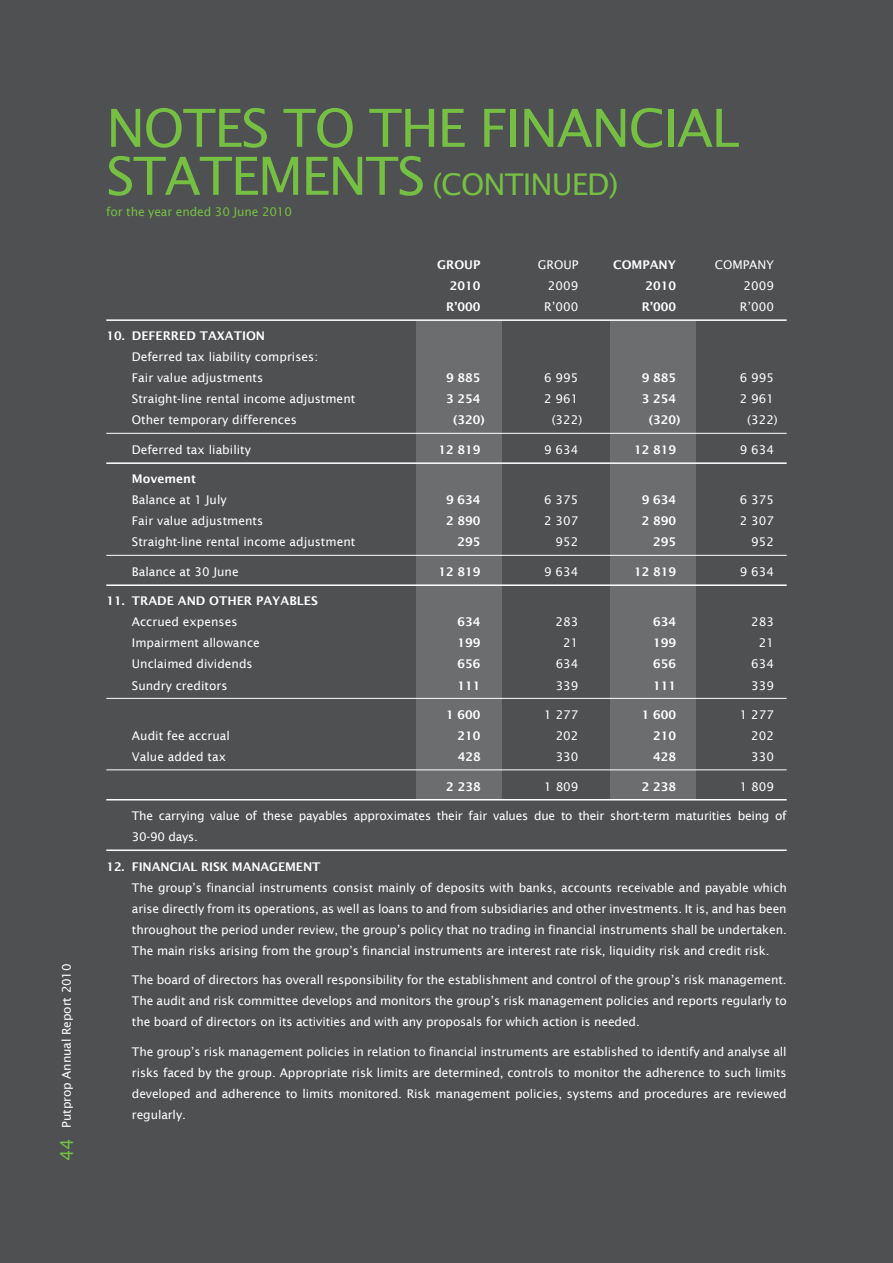
<style>
.page{position:relative;width:893px;height:1263px;background:#4e5051}
.page>*{position:absolute;margin:0;border:0;box-sizing:border-box;transform-origin:0 0}
.t1{font:52.5px/48px "Lucida Sans";letter-spacing:-.03em;color:#75c043}
.t2{font:30px "Lucida Sans";color:#75c043}
.t3{font:12px/21px "Lucida Sans";color:#fff;text-align:justify}
.t4{font:600 12px "Lucida Sans";color:#fff}
.t5{font:12px/21px "Lucida Sans";letter-spacing:-.02em;color:#fff}
.t6{font:12px "Lucida Sans";letter-spacing:-.01em;color:#75c043}
.s1{font-size:18px;color:#75c043}
.s2{font-size:30px}
</style>
<div class="page">
<div style="left:417px;top:320px;width:85px;height:479px;background:#6b6d6f"></div>
<div style="left:610px;top:320px;width:85px;height:479px;background:#6b6d6f"></div>
<hr style="left:106px;top:319px;width:681px;height:2px;background:#fff">
<hr style="left:106px;top:433px;width:681px;height:1px;background:#fff">
<hr style="left:106px;top:462px;width:681px;height:2px;background:#fff">
<hr style="left:106px;top:555px;width:681px;height:1px;background:#fff">
<hr style="left:106px;top:584px;width:681px;height:2px;background:#fff">
<hr style="left:106px;top:698px;width:681px;height:1px;background:#fff">
<hr style="left:106px;top:769px;width:681px;height:1px;background:#fff">
<hr style="left:106px;top:799px;width:681px;height:1px;background:#fff">
<hr style="left:106px;top:849px;width:681px;height:2px;background:#fff">
<p class="t3" style="left:56px;top:1161px;width:199px;rotate:-90deg"><span class="s1">44</span> Putprop Annual Report 2010</p>
<h1 class="t1" style="left:106px;top:104px;width:635px">NOTES TO THE FINANCIAL<br>STATEMENTS <span class="s2">(continued</span></h1>
<h2 class="t2" style="left:609px;top:167px;width:11px">)</h2>
<p class="t6" style="left:106px;top:205px;width:187px">for the year ended 30 June 2010</p>
<p class="t4" style="left:106px;top:329px;width:44px">10. DEFERRE</p>
<p class="t4" style="left:186px;top:329px;width:80px">D TAXATIO N</p>
<p class="t3" style="left:132px;top:347px;width:188px">Deferred tax liability comprises:<br>Fair value adjustments</p>
<p class="t4" style="left:437px;top:258px;width:10px">GROU</p>
<p class="t4" style="left:473px;top:258px;width:9px">P</p>
<p class="t3" style="left:538px;top:254px;width:42px">GROUP</p>
<p class="t4" style="left:613px;top:258px;width:64px">COM PANY</p>
<p class="t3" style="left:715px;top:254px;width:61px">COMPANY</p>
<p class="t4" style="left:450px;top:279px;width:32px">2010</p>
<p class="t3" style="left:548px;top:275px;width:32px">2009</p>
<p class="t4" style="left:645px;top:279px;width:32px">2010</p>
<p class="t3" style="left:744px;top:275px;width:32px">2009</p>
<p class="t4" style="left:446px;top:300px;width:36px">R’000</p>
<p class="t3" style="left:544px;top:296px;width:36px">R’000</p>
<p class="t4" style="left:642px;top:300px;width:36px">R’000</p>
<p class="t3" style="left:740px;top:296px;width:36px">R’000</p>
<p class="t4" style="left:446px;top:371px;width:36px">9 885</p>
<p class="t3" style="left:544px;top:368px;width:36px">6 995</p>
<p class="t4" style="left:642px;top:371px;width:36px">9 885</p>
<p class="t3" style="left:740px;top:368px;width:36px">6 995</p>
<p class="t3" style="left:132px;top:389px;width:225px">Straight-line rental income adjustment</p>
<p class="t4" style="left:446px;top:392px;width:36px">3 254</p>
<p class="t3" style="left:544px;top:389px;width:36px">2 961</p>
<p class="t4" style="left:642px;top:392px;width:36px">3 254</p>
<p class="t3" style="left:740px;top:389px;width:36px">2 961</p>
<p class="t3" style="left:132px;top:410px;width:166px">Other temporary differences</p>
<p class="t4" style="left:453px;top:413px;width:33px">(320)</p>
<p class="t3" style="left:552px;top:410px;width:32px">(322)</p>
<p class="t4" style="left:649px;top:413px;width:33px">(320)</p>
<p class="t3" style="left:747px;top:410px;width:32px">(322)</p>
<p class="t3" style="left:132px;top:439px;width:121px">Deferred tax liability</p>
<p class="t4" style="left:438px;top:443px;width:44px">12 819</p>
<p class="t3" style="left:544px;top:439px;width:36px">9 634</p>
<p class="t4" style="left:634px;top:443px;width:44px">12 819</p>
<p class="t3" style="left:740px;top:439px;width:36px">9 634</p>
<p class="t4" style="left:132px;top:472px;width:66px">Movement</p>
<p class="t3" style="left:132px;top:490px;width:96px">Balance at 1 July</p>
<p class="t4" style="left:446px;top:493px;width:36px">9 634</p>
<p class="t3" style="left:544px;top:490px;width:36px">6 375</p>
<p class="t4" style="left:642px;top:493px;width:36px">9 634</p>
<p class="t3" style="left:740px;top:490px;width:36px">6 375</p>
<p class="t3" style="left:132px;top:511px;width:133px">Fair value adjustments</p>
<p class="t4" style="left:446px;top:514px;width:36px">2 890</p>
<p class="t3" style="left:544px;top:511px;width:36px">2 307</p>
<p class="t4" style="left:642px;top:514px;width:36px">2 890</p>
<p class="t3" style="left:740px;top:511px;width:36px">2 307</p>
<p class="t3" style="left:132px;top:532px;width:225px">Straight-line rental income adjustment</p>
<p class="t4" style="left:458px;top:535px;width:25px">295</p>
<p class="t3" style="left:556px;top:532px;width:24px">952</p>
<p class="t4" style="left:653px;top:535px;width:25px">295</p>
<p class="t3" style="left:751px;top:532px;width:24px">952</p>
<p class="t3" style="left:132px;top:561px;width:108px">Balance at 30 June</p>
<p class="t4" style="left:438px;top:565px;width:44px">12 819</p>
<p class="t3" style="left:544px;top:561px;width:36px">9 634</p>
<p class="t4" style="left:634px;top:565px;width:44px">12 819</p>
<p class="t3" style="left:740px;top:561px;width:36px">9 634</p>
<p class="t4" style="left:106px;top:594px;width:130px">11. TRADE AND OTHER</p>
<p class="t4" style="left:256px;top:594px;width:56px">PAYABLES</p>
<p class="t3" style="left:132px;top:612px;width:107px">Accrued expenses</p>
<p class="t4" style="left:458px;top:615px;width:25px">634</p>
<p class="t3" style="left:556px;top:612px;width:24px">283</p>
<p class="t4" style="left:653px;top:615px;width:25px">634</p>
<p class="t3" style="left:751px;top:612px;width:24px">283</p>
<p class="t3" style="left:132px;top:633px;width:129px">Impairment allowance</p>
<p class="t4" style="left:458px;top:636px;width:25px">199</p>
<p class="t3" style="left:563px;top:633px;width:17px">21</p>
<p class="t4" style="left:653px;top:636px;width:25px">199</p>
<p class="t3" style="left:759px;top:633px;width:17px">21</p>
<p class="t3" style="left:132px;top:654px;width:122px">Unclaimed dividends</p>
<p class="t4" style="left:458px;top:657px;width:25px">656</p>
<p class="t3" style="left:556px;top:654px;width:24px">634</p>
<p class="t4" style="left:653px;top:657px;width:25px">656</p>
<p class="t3" style="left:751px;top:654px;width:24px">634</p>
<p class="t3" style="left:132px;top:675px;width:97px">Sundry creditors</p>
<p class="t4" style="left:458px;top:678px;width:25px">111</p>
<p class="t3" style="left:556px;top:675px;width:24px">339</p>
<p class="t4" style="left:653px;top:678px;width:25px">111</p>
<p class="t3" style="left:751px;top:675px;width:24px">339</p>
<p class="t4" style="left:446px;top:708px;width:36px">1 600</p>
<p class="t3" style="left:544px;top:704px;width:36px">1 277</p>
<p class="t4" style="left:642px;top:708px;width:36px">1 600</p>
<p class="t3" style="left:740px;top:704px;width:36px">1 277</p>
<p class="t3" style="left:132px;top:725px;width:99px">Audit fee accrual</p>
<p class="t4" style="left:458px;top:729px;width:25px">210</p>
<p class="t3" style="left:556px;top:725px;width:24px">202</p>
<p class="t4" style="left:653px;top:729px;width:25px">210</p>
<p class="t3" style="left:751px;top:725px;width:24px">202</p>
<p class="t3" style="left:132px;top:746px;width:96px">Value added tax</p>
<p class="t4" style="left:458px;top:750px;width:25px">428</p>
<p class="t3" style="left:556px;top:746px;width:24px">330</p>
<p class="t4" style="left:653px;top:750px;width:25px">428</p>
<p class="t3" style="left:751px;top:746px;width:24px">330</p>
<p class="t4" style="left:446px;top:779px;width:36px">2 238</p>
<p class="t3" style="left:544px;top:776px;width:36px">1 809</p>
<p class="t4" style="left:642px;top:779px;width:36px">2 238</p>
<p class="t3" style="left:740px;top:776px;width:36px">1 809</p>
<p class="t5" style="left:132px;top:805px;width:656px">The carrying value of these payables approximates their fair values due to their short-term maturities being of<br>30-90 days.</p>
<p class="t4" style="left:106px;top:859px;width:103px">12. FI NANCIAL RISK</p>
<p class="t4" style="left:232px;top:859px;width:47px">MANAGEME</p>
<p class="t4" style="left:303px;top:859px;width:19px">NT</p>
<p class="t3" style="left:132px;top:877px;width:656px">The group’s financial instruments consist mainly of deposits with banks, accounts receivable and payable which arise directly from its operations, as well as loans to and from subsidiaries and other investments. It is, and has been throughout the period under review, the group’s policy that no trading in financial instruments shall be undertaken.<br>The main risks arising from the group’s financial instruments are interest rate risk, liquidity risk and credit risk.</p>
<p class="t3" style="left:132px;top:969px;width:656px">The board of directors has overall responsibility for the establishment and control of the group’s risk management.<br>The audit and risk committee develops and monitors the group’s risk management policies and reports regularly to the board of directors on its activities and with any proposals for which action is needed.</p>
<p class="t3" style="left:132px;top:1041px;width:656px">The group’s risk management policies in relation to financial instruments are established to identify and analyse all risks faced by the group. Appropriate risk limits are determined, controls to monitor the adherence to such limits developed and adherence to limits monitored. Risk management policies, systems and procedures are reviewed regularly.</p>
</div>
